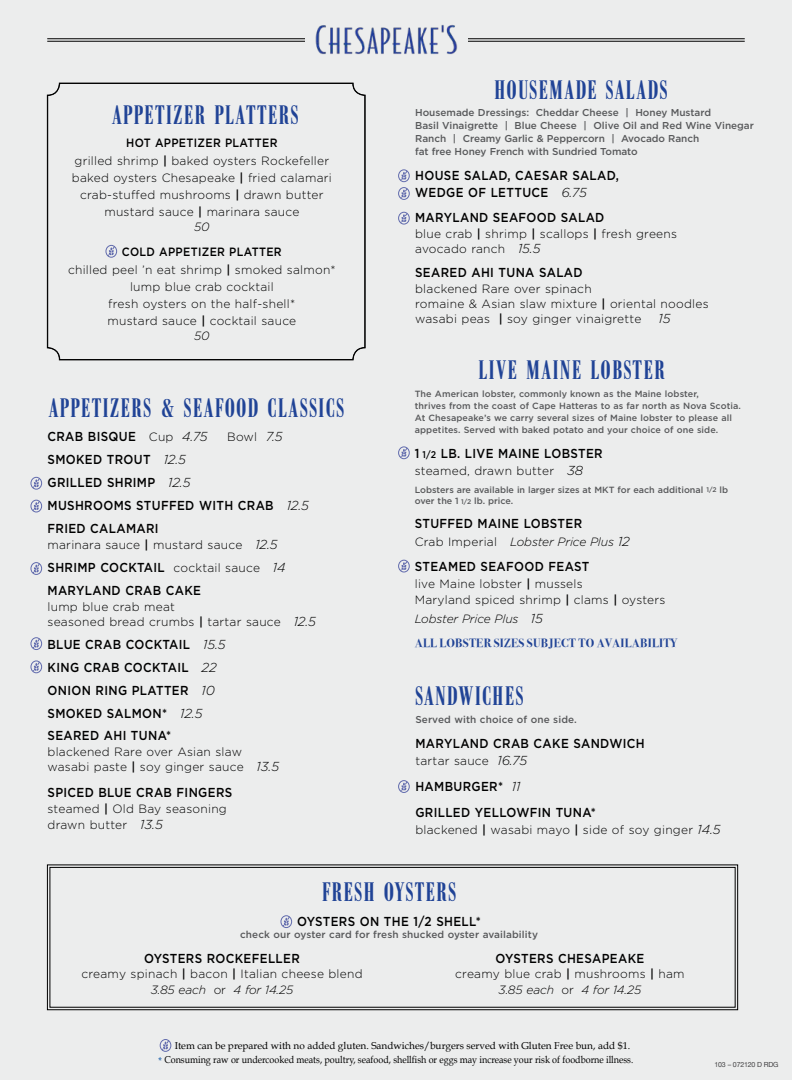
<style>
.page{position:relative;width:792px;height:1080px;background:#eceded}
.page>*{position:absolute;margin:0;border:0;box-sizing:border-box;transform-origin:0 0}
.t1{font:28px "Bodoni Ant Com D Dem Bol";letter-spacing:.06em;color:#204396}
.t2{font:500 13px/22.9px "Gotham";letter-spacing:.03em;color:#000;scale:.9 1}
.t3{font:italic 300 13px "Gotham";color:#000}
.t4{font:300 12px/17.3px "Gotham";letter-spacing:.02em;color:#000}
.t5{font:italic 300 12px "Gotham";letter-spacing:-.01em;color:#000}
.t6{font:12px "Bodoni Svty Two ITCTT Bold";letter-spacing:.02em;color:#204396}
.t7{font:500 10px/13px "Gotham";color:#58595b}
.t8{font:10px "Book Antiqua";color:#000;scale:.9 1}
.t9{font:10px "Book Antiqua";color:#000}
.t10{font:500 9px/12px "Gotham";letter-spacing:.01em;color:#58595b}
.t11{font:7px "Helvetica Neue";letter-spacing:-.025em;color:#414042}
.s1{font-weight:500}
.s2{font-weight:300;font-size:12px}
.s3{font-weight:300;font-style:italic}
.s4{font-style:italic;font-size:13px}
.s5{font-size:9.8px}
.s6{font-size:6.8px}
.s7{font-style:normal}
.s8{font-size:13px}
.s9{font-style:italic}
.s10{color:#034ea2}
</style>
<div class="page">
<svg style="left:47px;top:864px;width:691px;height:146px"></svg>
<div style="left:50px;top:867px;width:685px;height:140px;border:1px solid #000"></div>
<div style="left:398px;top:169px;width:12px;height:13px;border:1px solid #616bad;border-radius:50%"></div>
<svg style="left:400px;top:170px;width:8px;height:11px"></svg>
<div style="left:31px;top:477px;width:11px;height:13px;border:1px solid #616bad;border-radius:50%"></div>
<svg style="left:32px;top:478px;width:8px;height:11px"></svg>
<div style="left:31px;top:500px;width:11px;height:12px;border:1px solid #616bad;border-radius:50%"></div>
<svg style="left:32px;top:500px;width:8px;height:11px"></svg>
<div style="left:31px;top:562px;width:11px;height:13px;border:1px solid #616bad;border-radius:50%"></div>
<svg style="left:32px;top:563px;width:8px;height:11px"></svg>
<div style="left:31px;top:637px;width:11px;height:13px;border:1px solid #616bad;border-radius:50%"></div>
<svg style="left:32px;top:638px;width:8px;height:11px"></svg>
<div style="left:31px;top:661px;width:11px;height:12px;border:1px solid #616bad;border-radius:50%"></div>
<svg style="left:32px;top:661px;width:8px;height:11px"></svg>
<div style="left:398px;top:187px;width:12px;height:13px;border:1px solid #616bad;border-radius:50%"></div>
<svg style="left:400px;top:188px;width:8px;height:11px"></svg>
<div style="left:398px;top:212px;width:12px;height:13px;border:1px solid #616bad;border-radius:50%"></div>
<svg style="left:400px;top:213px;width:8px;height:11px"></svg>
<div style="left:160px;top:1039px;width:11px;height:13px;border:1px solid #616bad;border-radius:50%"></div>
<svg style="left:161px;top:1040px;width:9px;height:11px"></svg>
<hr style="left:47px;top:38px;width:698px;height:1px;background:#000">
<hr style="left:47px;top:41px;width:698px;height:1px;background:#000">
<img style="left:305px;top:24px;width:162px;height:31px">
<div style="left:398px;top:446px;width:12px;height:13px;border:1px solid #616bad;border-radius:50%"></div>
<svg style="left:400px;top:447px;width:8px;height:11px"></svg>
<div style="left:398px;top:560px;width:12px;height:12px;border:1px solid #616bad;border-radius:50%"></div>
<svg style="left:400px;top:560px;width:8px;height:11px"></svg>
<div style="left:398px;top:780px;width:12px;height:13px;border:1px solid #616bad;border-radius:50%"></div>
<svg style="left:400px;top:781px;width:8px;height:11px"></svg>
<div style="left:281px;top:915px;width:11px;height:13px;border:1px solid #616bad;border-radius:50%"></div>
<svg style="left:282px;top:916px;width:8px;height:11px"></svg>
<svg style="left:47px;top:85px;width:316px;height:273px"></svg>
<div style="left:48px;top:83px;width:317px;height:277px;border:1px solid #000;border-radius:12px"></div>
<h1 class="t1" style="left:112px;top:100px;width:188px">APPETIZER PLATTERS</h1>
<p class="t4" style="left:72px;top:134px;width:261px;text-align:center"><span class="s1">HOT APPETIZER PLATTER<br></span>grilled shrimp <span class="s1">|</span> baked oysters Rockefeller baked oysters Chesapeake <span class="s1">|</span> fried calamari crab-stuffed mushrooms <span class="s1">|</span> drawn butter mustard sauce <span class="s1">|</span> marinara sauce</p>
<p class="t5" style="left:194px;top:220px;width:17px">50</p>
<p class="t4" style="left:68px;top:243px;width:269px;text-align:center"><span class="s1">COLD APPETIZER PLATTER<br></span>chilled peel ’n eat shrimp <span class="s1">|</span> smoked salmon* lump blue crab cocktail<br>fresh oysters on the half-shell*<br>mustard sauce <span class="s1">|</span> cocktail sauce</p>
<p class="t5" style="left:194px;top:329px;width:17px">50</p>
<h1 class="t1" style="left:49px;top:393px;width:296px">APPETIZERS &amp; SEAFOOD CLASSICS</h1>
<p class="t2" style="left:48px;top:425px;width:180px">CRAB BISQUE <span class="s2">Cup</span> <span class="s3">4.75</span></p>
<p class="t4" style="left:227px;top:428px;width:57px">Bowl <span class="s4">7.5</span></p>
<p class="t2" style="left:48px;top:448px;width:292px">SMOKED TROUT <span class="s3">12.5<br></span>GRILLED SHRIMP <span class="s3">12.5<br></span>MUSHROOMS STUFFED WITH CRAB <span class="s3">12.5<br></span>FRIED CALAMARI</p>
<p class="t4" style="left:48px;top:536px;width:232px">marinara sauce <span class="s1">|</span> mustard sauce <span class="s4">12.5</span></p>
<p class="t2" style="left:48px;top:556px;width:266px">SHRIMP COCKTAIL <span class="s2">cocktail sauce</span> <span class="s3">14<br></span>MARYLAND CRAB CAKE</p>
<p class="t4" style="left:48px;top:599px;width:270px;line-height:15px">lump blue crab meat<br>seasoned bread crumbs <span class="s1">|</span> tartar sauce <span class="s4">12.5</span></p>
<p class="t2" style="left:48px;top:633px;width:200px">BLUE CRAB COCKTAIL <span class="s3">15.5<br></span>KING CRAB COCKTAIL <span class="s3">22<br></span>ONION RING PLATTER <span class="s3">10<br></span>SMOKED SALMON* <span class="s3">12.5<br></span>SEARED AHI TUNA*</p>
<p class="t4" style="left:48px;top:745px;width:233px;line-height:15px">blackened Rare over Asian slaw wasabi paste <span class="s1">|</span> soy ginger sauce <span class="s4">13.5</span></p>
<p class="t2" style="left:48px;top:781px;width:207px">SPICED BLUE CRAB FINGERS</p>
<p class="t4" style="left:48px;top:801px;width:181px;line-height:15.6px">steamed <span class="s1">|</span> Old Bay seasoning drawn butter <span class="s4">13.5</span></p>
<h1 class="t1" style="left:494px;top:75px;width:174px">HOUSEMADE SALADS</h1>
<p class="t7" style="left:415px;top:106px;width:340px">Housemade Dressings: Cheddar Cheese | Honey Mustard<br>Basil Vinaigrette | Blue Cheese | Olive Oil and Red Wine Vinegar Ranch | Creamy Garlic &amp; Peppercorn | Avocado Ranch<br>fat free Honey French with Sundried Tomato</p>
<p class="t2" style="left:415px;top:167px;width:228px;line-height:17px">HOUSE SALAD, CAESAR SALAD,<br>WEDGE OF LETTUCE <span class="s3">6.75</span></p>
<p class="t2" style="left:415px;top:205px;width:212px">MARYLAND SEAFOOD SALAD</p>
<p class="t4" style="left:415px;top:226px;width:263px;line-height:15px">blue crab <span class="s1">|</span> shrimp <span class="s1">|</span> scallops <span class="s1">|</span> fresh greens avocado ranch <span class="s4">15.5</span></p>
<p class="t2" style="left:415px;top:261px;width:188px">SEARED AHI TUNA SALAD</p>
<p class="t4" style="left:415px;top:281px;width:295px;line-height:15px">blackened Rare over spinach<br>romaine &amp; Asian slaw mixture <span class="s1">|</span> oriental noodles wasabi peas <span class="s1">|</span> soy ginger vinaigrette</p>
<p class="t3" style="left:658px;top:311px;width:14px">15</p>
<h1 class="t1" style="left:479px;top:355px;width:188px">LIVE MAINE LOBSTER</h1>
<p class="t10" style="left:415px;top:388px;width:328px">The American lobster, commonly known as the Maine lobster,<br>thrives from the coast of Cape Hatteras to as far north as Nova Scotia.<br>At Chesapeake’s we carry several sizes of Maine lobster to please all appetites. Served with baked potato and your choice of one side.</p>
<p class="t2" style="left:415px;top:442px;width:210px">1 <span class="s5">1/2</span> LB. LIVE MAINE LOBSTER</p>
<p class="t4" style="left:415px;top:462px;width:170px">steamed, drawn butter <span class="s4">38</span></p>
<p class="t10" style="left:415px;top:484px;width:315px;line-height:11px">Lobsters are available in larger sizes at MKT for each additional <span class="s6">1/2</span> lb over the 1 <span class="s6">1/2</span> lb. price.</p>
<p class="t2" style="left:415px;top:512px;width:187px">STUFFED MAINE LOBSTER</p>
<p class="t5" style="left:415px;top:535px;width:217px"><span class="s7">Crab Imperial</span> Lobster Price Plus <span class="s8">12</span></p>
<p class="t2" style="left:415px;top:555px;width:195px">STEAMED SEAFOOD FEAST</p>
<p class="t4" style="left:415px;top:576px;width:252px;line-height:16px">live Maine lobster <span class="s1">|</span> mussels<br>Maryland spiced shrimp <span class="s1">|</span> clams <span class="s1">|</span> oysters</p>
<p class="t5" style="left:415px;top:611px;width:130px">Lobster Price Plus <span class="s8">15</span></p>
<p class="t6" style="left:415px;top:633px;width:264px">ALL LOBSTER SIZES SUBJECT TO AVAILABILITY</p>
<h1 class="t1" style="left:415px;top:681px;width:109px">SANDWICHES</h1>
<p class="t7" style="left:415px;top:713px;width:163px">Served with choice of one side.</p>
<p class="t2" style="left:415px;top:731px;width:256px">MARYLAND CRAB CAKE SANDWICH</p>
<p class="t4" style="left:415px;top:752px;width:113px">tartar sauce <span class="s4">16.75</span></p>
<p class="t2" style="left:415px;top:773px;width:202px;line-height:26px">HAMBURGER* <span class="s3">11<br></span>GRILLED YELLOWFIN TUNA*</p>
<p class="t4" style="left:415px;top:821px;width:307px">blackened <span class="s1">|</span> wasabi mayo <span class="s1">|</span> side of soy ginger <span class="s4">14.5</span></p>
<h1 class="t1" style="left:322px;top:877px;width:136px">FRESH OYSTERS</h1>
<p class="t2" style="left:297px;top:910px;width:206px">OYSTERS ON THE 1/2 SHELL*</p>
<p class="t7" style="left:240px;top:928px;width:299px">check our oyster card for fresh shucked oyster availability</p>
<p class="t2" style="left:144px;top:946px;width:175px">OYSTERS ROCKEFELLER</p>
<p class="t4" style="left:81px;top:965px;width:283px;line-height:16px;text-align:center">creamy spinach <span class="s1">|</span> bacon <span class="s1">|</span> Italian cheese blend<br><span class="s9">3.85 each</span> or <span class="s9">4 for 14.25</span></p>
<p class="t2" style="left:496px;top:946px;width:167px">OYSTERS CHESAPEAKE</p>
<p class="t4" style="left:455px;top:965px;width:231px;line-height:16px;text-align:center">creamy blue crab <span class="s1">|</span> mushrooms <span class="s1">|</span> ham<br><span class="s9">3.85 each</span> or <span class="s9">4 for 14.25</span></p>
<p class="t9" style="left:175px;top:1040px;width:457px">Item can be prepared with no added gluten. Sandwiches/burgers served with Gluten Free bun, add $1.</p>
<p class="t8" style="left:159px;top:1054px;width:529px"><span class="s10">*</span> Consuming raw or undercooked meats, poultry, seafood, shellfish or eggs may increase your risk of foodborne illness.</p>
<p class="t11" style="left:715px;top:1060px;width:66px">103 – 072120 D RDG</p>
</div>
